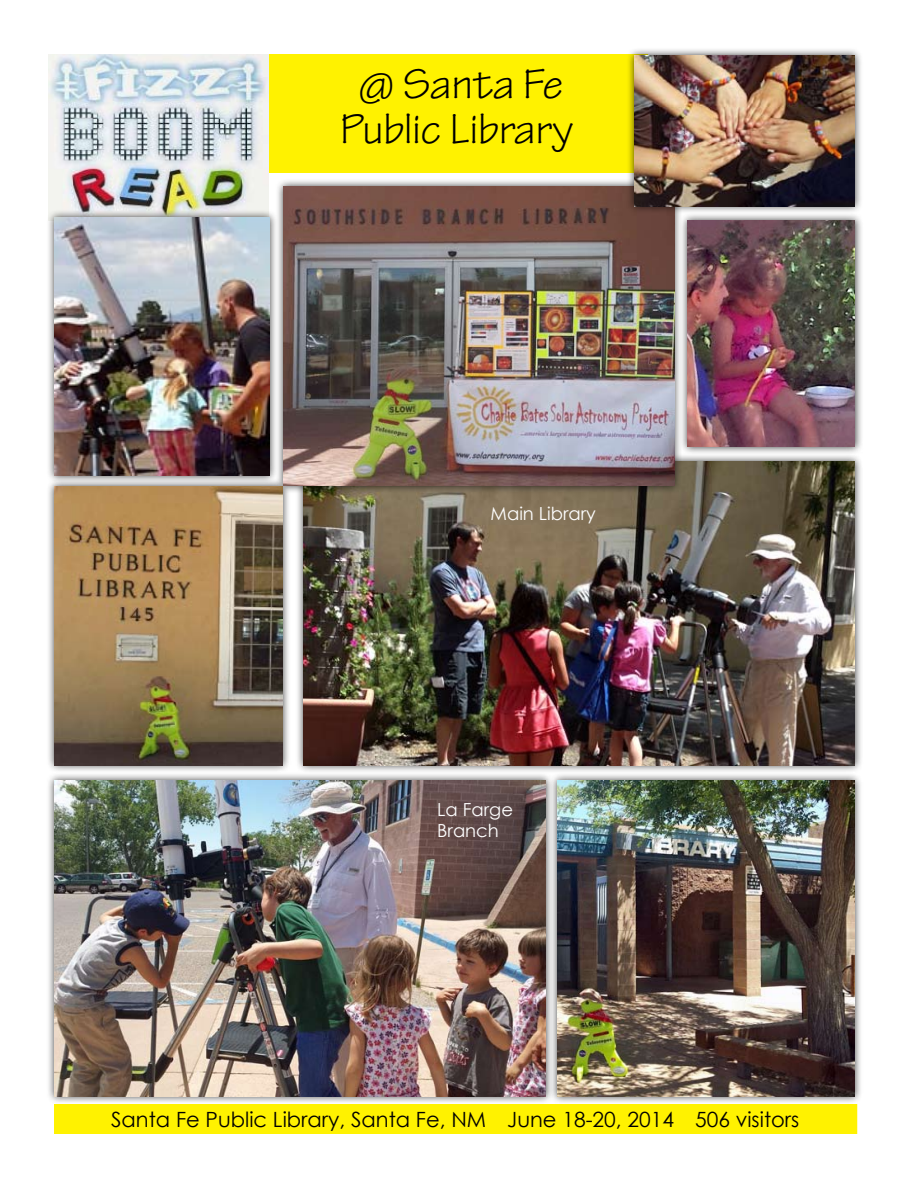
<style>
.page{position:relative;width:918px;height:1188px;background:#fff}
.page>*{position:absolute;margin:0;border:0;box-sizing:border-box;transform-origin:0 0}
.t1{font:45px/45px "Tekton Pro";color:#000;text-align:center}
.t2{font:21px "Century Gothic";color:#000}
.t3{font:18px/21.6px "Century Gothic";color:#fff}
</style>
<div class="page">
<div style="left:54px;top:1104px;width:803px;height:30px;background:#fff200"></div>
<div style="left:256px;top:54px;width:392px;height:118px;background:#fff200"></div>
<div style="left:46px;top:478px;width:251px;height:301px;background:#000;opacity:.75"></div>
<img style="left:54px;top:490px;width:228px;height:275px">
<div style="left:296px;top:453px;width:574px;height:326px;background:#000;opacity:.75"></div>
<img style="left:304px;top:461px;width:551px;height:304px">
<div style="left:46px;top:772px;width:514px;height:340px;background:#000;opacity:.75"></div>
<img style="left:54px;top:781px;width:492px;height:315px">
<div style="left:549px;top:772px;width:321px;height:340px;background:#000;opacity:.75"></div>
<img style="left:558px;top:781px;width:297px;height:315px">
<div style="left:680px;top:212px;width:190px;height:249px;background:#000;opacity:.75"></div>
<img style="left:688px;top:221px;width:167px;height:226px">
<img style="left:48px;top:54px;width:221px;height:155px">
<div style="left:276px;top:178px;width:412px;height:322px;background:#000;opacity:.75"></div>
<img style="left:284px;top:186px;width:390px;height:299px">
<div style="left:626px;top:47px;width:243px;height:174px;background:#000;opacity:.75"></div>
<img style="left:634px;top:56px;width:221px;height:150px">
<div style="left:46px;top:209px;width:238px;height:281px;background:#000;opacity:.75"></div>
<img style="left:54px;top:217px;width:216px;height:258px">
<h1 class="t1" style="left:340px;top:63px;width:234px">@ Santa Fe<br>Public Library</h1>
<p class="t3" style="left:490px;top:502px;width:107px">Main Library</p>
<p class="t3" style="left:437px;top:798px;width:77px">La Farge<br>Branch</p>
<p class="t2" style="left:111px;top:1105px;width:690px">Santa Fe Public Library, Santa Fe, NM June 18-20, 2014 506 visitors</p>
</div>
